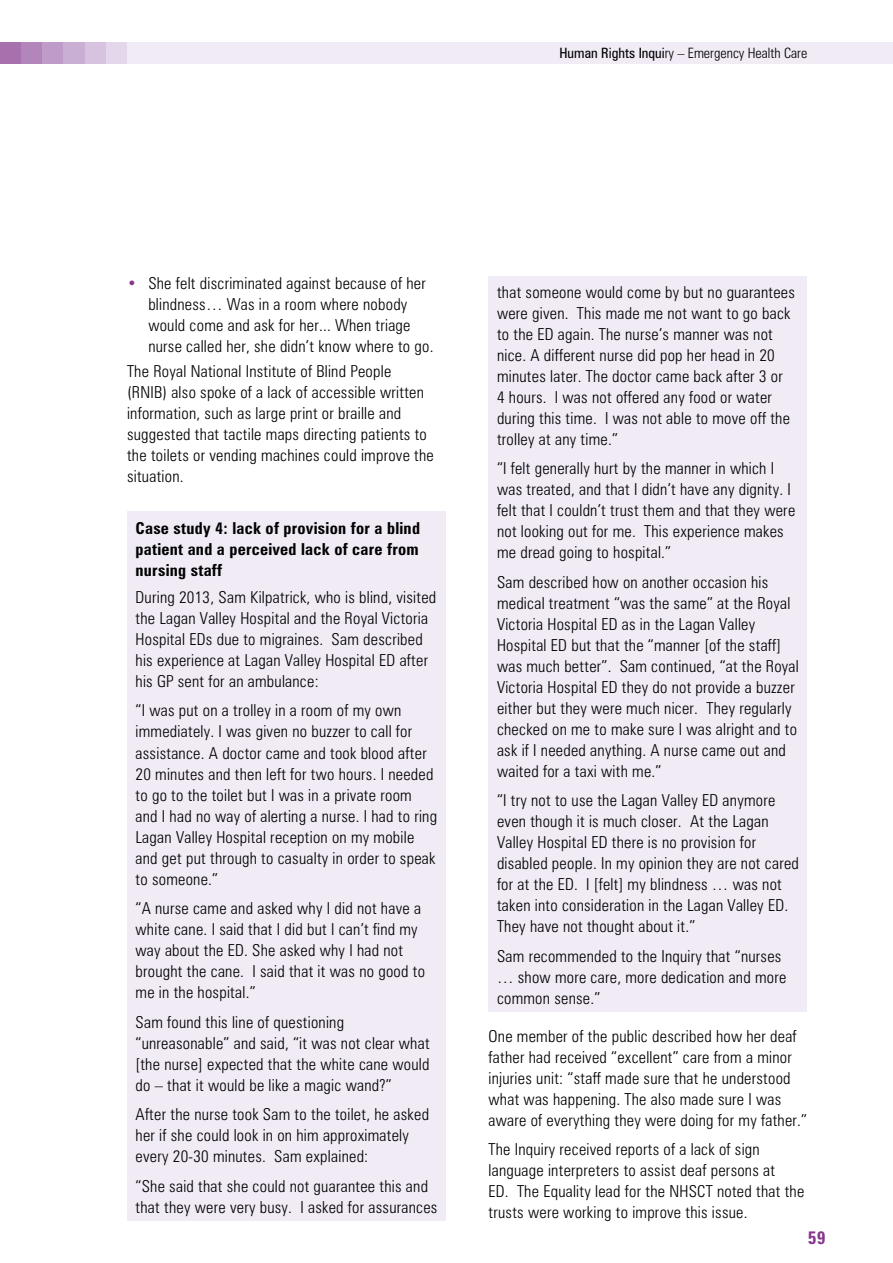
<style>
.page{position:relative;width:893px;height:1263px;background:#fff}
.page>*{position:absolute;margin:0;border:0;box-sizing:border-box;transform-origin:0 0}
.t1{font:700 condensed 18px "Zurich BT";color:#86368c}
.MAIN_Body_copy{font:300 condensed 16.5px/21px "Zurich BT";letter-spacing:.015em;color:#000}
.t2{font:700 condensed 16.5px/21px "Zurich BT";letter-spacing:.015em;color:#000;text-align:justify}
.t3{font:300 condensed 14.25px "Zurich BT";color:#000}
.s1{font-weight:400}
.s2{color:#86368c}
</style>
<div class="page">
<div style="left:0;top:43px;width:21px;height:21px;background:#a771ae"></div>
<div style="left:21px;top:43px;width:22px;height:21px;background:#b286bb"></div>
<div style="left:43px;top:43px;width:21px;height:21px;background:#be9bc8"></div>
<div style="left:64px;top:43px;width:21px;height:21px;background:#caafd4"></div>
<div style="left:85px;top:43px;width:21px;height:21px;background:#d7c3e0"></div>
<div style="left:106px;top:43px;width:22px;height:21px;background:#e4d7eb"></div>
<div style="left:128px;top:43px;width:765px;height:21px;background:#f1ebf6"></div>
<div style="left:127px;top:512px;width:319px;height:709px;background:#f1ebf6"></div>
<div style="left:488px;top:276px;width:319px;height:736px;background:#f1ebf6"></div>
<p class="t3" style="left:559px;top:44px;width:249px"><span class="s1">Human Rights Inqui</span>ry – Emergency Health Care</p>
<p class="MAIN_Body_copy" style="left:148px;top:272px;width:287px;text-indent:-21px"><span class="s2">•</span> She felt discriminated against because of her blindness… Was in a room where nobody would come and ask for her... When triage nurse called her, she didn’t know where to go.</p>
<p class="MAIN_Body_copy" style="left:127px;top:361px;width:308px">The Royal National Institute of Blind People (RNIB) also spoke of a lack of accessible written information, such as large print or braille and suggested that tactile maps directing patients to the toilets or vending machines could improve the situation.</p>
<p class="t2" style="left:136px;top:517px;width:286px">Case study 4: lack of provision for a blind patient and a perceived lack of care from nursing staff</p>
<p class="MAIN_Body_copy" style="left:136px;top:586px;width:302px">During 2013, Sam Kilpatrick, who is blind, visited the Lagan Valley Hospital and the Royal Victoria Hospital EDs due to migraines. Sam described his experience at Lagan Valley Hospital ED after his GP sent for an ambulance:</p>
<p class="MAIN_Body_copy" style="left:136px;top:700px;width:303px">“I was put on a trolley in a room of my own immediately. I was given no buzzer to call for assistance. A doctor came and took blood after 20 minutes and then left for two hours. I needed to go to the toilet but I was in a private room and I had no way of alerting a nurse. I had to ring Lagan Valley Hospital reception on my mobile and get put through to casualty in order to speak to someone.”</p>
<p class="MAIN_Body_copy" style="left:136px;top:897px;width:291px">“A nurse came and asked why I did not have a white cane. I said that I did but I can’t find my way about the ED. She asked why I had not brought the cane. I said that it was no good to me in the hospital.”</p>
<p class="MAIN_Body_copy" style="left:136px;top:1011px;width:296px">Sam found this line of questioning “unreasonable” and said, “it was not clear what [the nurse] expected that the white cane would do – that it would be like a magic wand?”</p>
<p class="MAIN_Body_copy" style="left:136px;top:1103px;width:295px">After the nurse took Sam to the toilet, he asked her if she could look in on him approximately every 20-30 minutes. Sam explained:</p>
<p class="MAIN_Body_copy" style="left:136px;top:1175px;width:303px">“She said that she could not guarantee this and that they were very busy. I asked for assurances</p>
<p class="MAIN_Body_copy" style="left:497px;top:281px;width:299px">that someone would come by but no guarantees were given. This made me not want to go back to the ED again. The nurse’s manner was not nice. A different nurse did pop her head in 20 minutes later. The doctor came back after 3 or<br>4 hours. I was not offered any food or water during this time. I was not able to move off the trolley at any time.”</p>
<p class="MAIN_Body_copy" style="left:497px;top:458px;width:300px">“I felt generally hurt by the manner in which I was treated, and that I didn’t have any dignity. I felt that I couldn’t trust them and that they were not looking out for me. This experience makes me dread going to hospital.”</p>
<p class="MAIN_Body_copy" style="left:497px;top:571px;width:303px">Sam described how on another occasion his medical treatment “was the same” at the Royal Victoria Hospital ED as in the Lagan Valley Hospital ED but that the “manner [of the staff] was much better”. Sam continued, “at the Royal Victoria Hospital ED they do not provide a buzzer either but they were much nicer. They regularly checked on me to make sure I was alright and to ask if I needed anything. A nurse came out and waited for a taxi with me.”</p>
<p class="MAIN_Body_copy" style="left:497px;top:790px;width:303px">“I try not to use the Lagan Valley ED anymore even though it is much closer. At the Lagan Valley Hospital ED there is no provision for disabled people. In my opinion they are not cared for at the ED. I [felt] my blindness … was not taken into consideration in the Lagan Valley ED.<br>They have not thought about it.”</p>
<p class="MAIN_Body_copy" style="left:497px;top:945px;width:291px">Sam recommended to the Inquiry that “nurses … show more care, more dedication and more common sense.”</p>
<p class="MAIN_Body_copy" style="left:488px;top:1025px;width:320px">One member of the public described how her deaf father had received “excellent” care from a minor injuries unit: “staff made sure that he understood what was happening. The also made sure I was aware of everything they were doing for my father.”</p>
<p class="MAIN_Body_copy" style="left:488px;top:1139px;width:317px">The Inquiry received reports of a lack of sign language interpreters to assist deaf persons at<br>ED. The Equality lead for the NHSCT noted that the trusts were working to improve this issue.</p>
<p class="t1" style="left:808px;top:1226px;width:19px">59</p>
</div>
